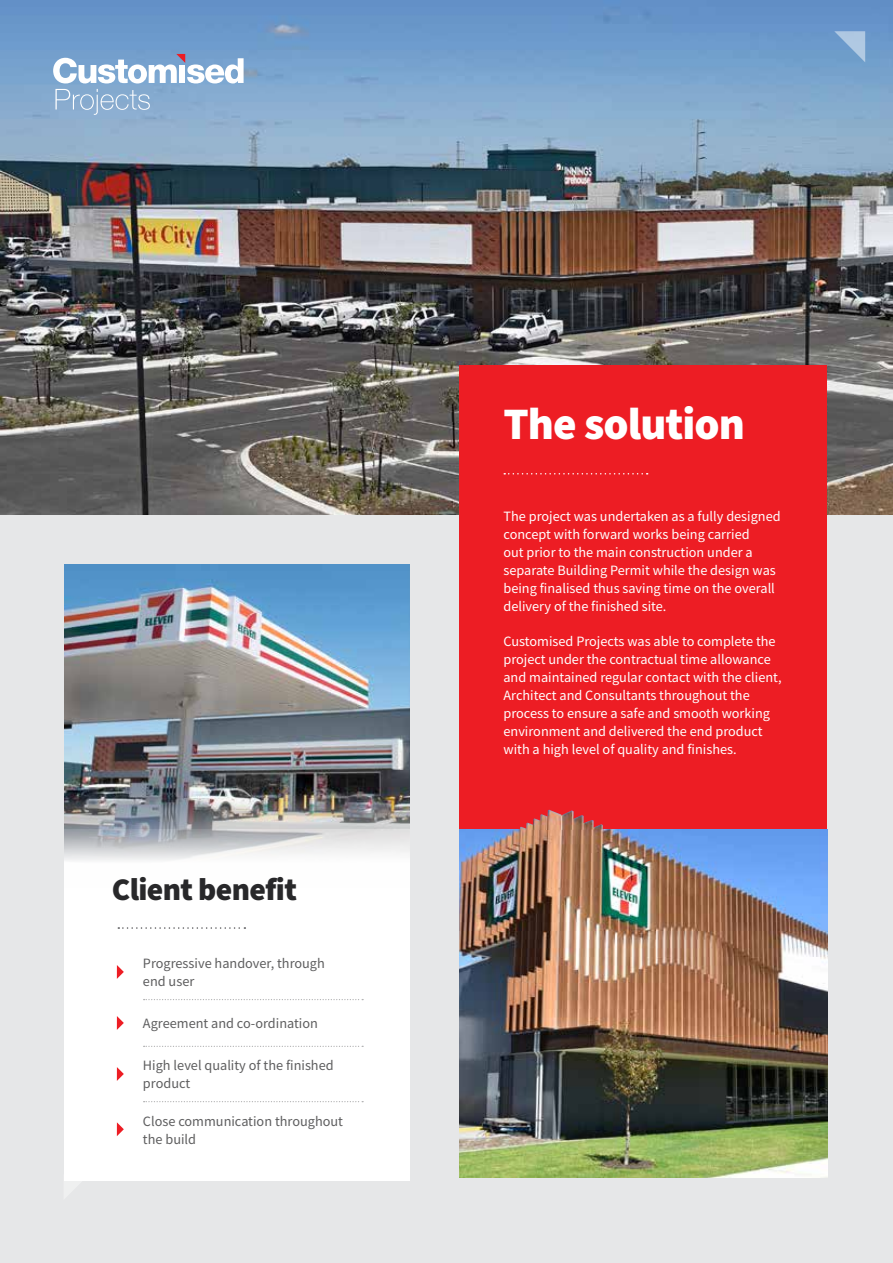
<style>
.page{position:relative;width:893px;height:1263px;background:#fff}
.page>*{position:absolute;margin:0;border:0;box-sizing:border-box;transform-origin:0 0}
.t1{font:900 45px "Source Sans Pro";letter-spacing:-.02em;color:#fff}
.t2{font:900 31.5px "Source Sans Pro";letter-spacing:-.02em;color:#28282a}
.t3{font:14.25px/18px "Source Sans Pro";color:#fff}
.t4{font:14.25px/18px "Source Sans Pro";color:#5e5e5f}
</style>
<div class="page">
<div style="left:0;top:514px;width:893px;height:749px;background:#e6e7e8"></div>
<img style="left:0;top:0;width:893px;height:514px">
<div style="left:459px;top:366px;width:368px;height:466px;background:#ed1d24"></div>
<svg style="left:504px;top:473px;width:144px;height:1px"></svg>
<div style="left:64px;top:829px;width:346px;height:352px;background:#fff"></div>
<svg style="left:144px;top:999px;width:219px;height:1px"></svg>
<svg style="left:144px;top:1046px;width:219px;height:1px"></svg>
<svg style="left:144px;top:1101px;width:219px;height:1px"></svg>
<svg style="left:117px;top:965px;width:7px;height:14px"></svg>
<svg style="left:117px;top:1016px;width:7px;height:14px"></svg>
<svg style="left:117px;top:1067px;width:7px;height:14px"></svg>
<svg style="left:117px;top:1122px;width:7px;height:14px"></svg>
<img style="left:65px;top:564px;width:345px;height:297px">
<svg style="left:118px;top:927px;width:127px;height:2px"></svg>
<svg style="left:834px;top:31px;width:31px;height:31px"></svg>
<svg style="left:55px;top:89px;width:95px;height:26px;background:#97b6d5"></svg>
<svg style="left:53px;top:54px;width:191px;height:29px"></svg>
<img style="left:459px;top:829px;width:368px;height:349px">
<img style="left:520px;top:810px;width:92px;height:20px">
<h2 class="t2" style="left:112px;top:867px;width:187px">Client benefit</h2>
<p class="t4" style="left:143px;top:954px;width:183px">Progressive handover, through end user</p>
<p class="t4" style="left:143px;top:1014px;width:176px">Agreement and co-ordination</p>
<p class="t4" style="left:143px;top:1056px;width:192px">High level quality of the finished product</p>
<p class="t4" style="left:143px;top:1112px;width:202px">Close communication throughout the build</p>
<h1 class="t1" style="left:503px;top:393px;width:243px">The solution</h1>
<p class="t3" style="left:503px;top:507px;width:279px">The project was undertaken as a fully designed concept with forward works being carried<br>out prior to the main construction under a separate Building Permit while the design was being finalised thus saving time on the overall delivery of the finished site.</p>
<p class="t3" style="left:503px;top:632px;width:280px">Customised Projects was able to complete the project under the contractual time allowance and maintained regular contact with the client, Architect and Consultants throughout the process to ensure a safe and smooth working environment and delivered the end product with a high level of quality and finishes.</p>
</div>
